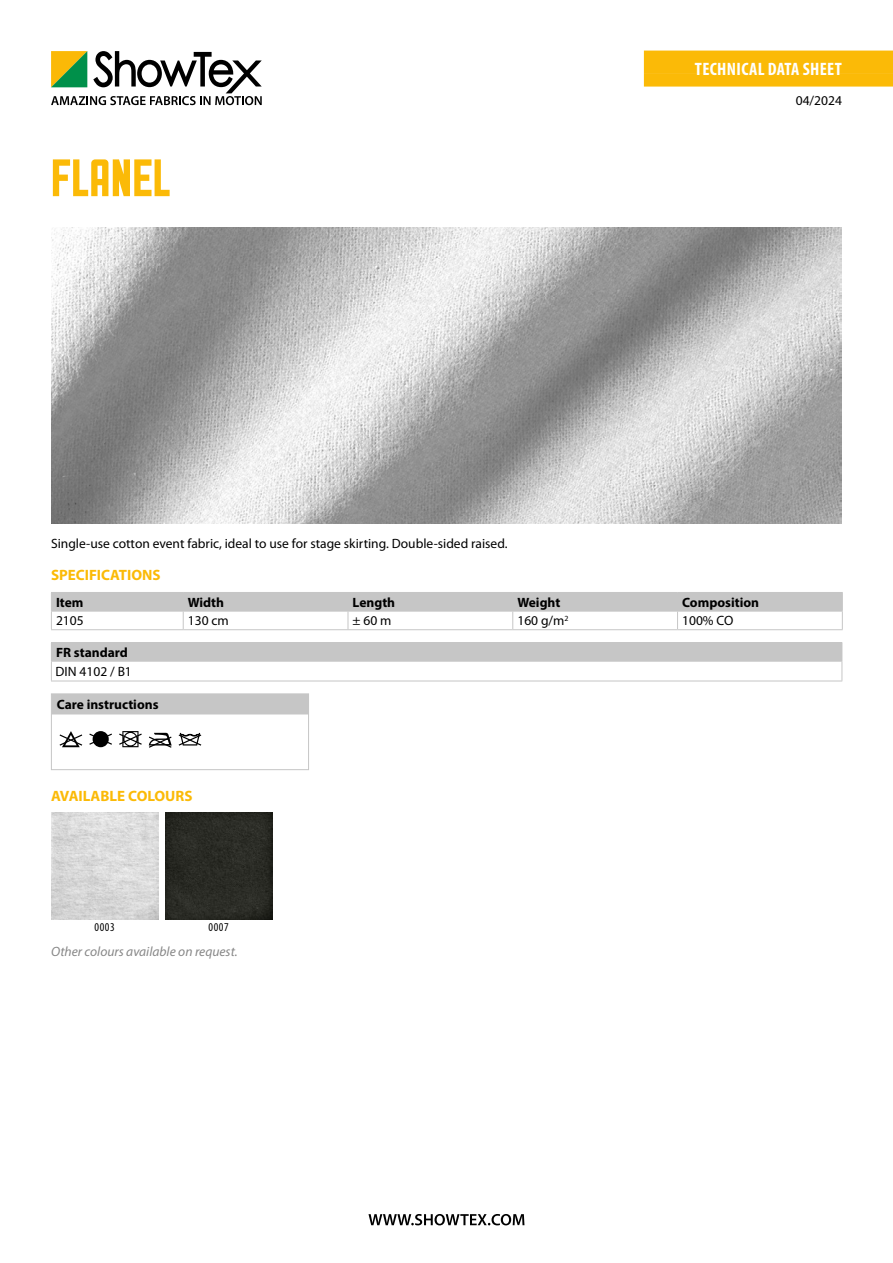
<style>
.page{position:relative;width:893px;height:1263px;background:#fff}
.page>*{position:absolute;margin:0;border:0;box-sizing:border-box;transform-origin:0 0}
.t1{font:52.5px "Sullivan Show Tex";color:#fbba07}
.t2{font:700 condensed 18px "Myriad Pro";letter-spacing:.02em;color:#fff}
.t3{font:700 15px "Myriad Pro";color:#fbba07}
.t4{font:13.5px "Myriad Pro";color:#000}
.t5{font:700 13.5px "Myriad Pro";color:#000}
.t6{font:italic 13.5px "Myriad Pro";color:#878787}
.t7{font:condensed 12px "Myriad Pro";letter-spacing:.05em;color:#000}
</style>
<div class="page">
<svg style="left:51px;top:51px;width:211px;height:54px"></svg>
<svg style="left:368px;top:1214px;width:156px;height:11px"></svg>
<div style="left:644px;top:73px;width:249px;height:14px;background:#fbba07"></div>
<div style="left:644px;top:51px;width:249px;height:22px;background:#fbba07"></div>
<svg style="left:51px;top:592px;width:792px;height:37px"></svg>
<hr style="left:51px;top:629px;width:132px;height:1px;background:#c6c6c6">
<hr style="left:183px;top:629px;width:165px;height:1px;background:#c6c6c6">
<hr style="left:348px;top:629px;width:165px;height:1px;background:#c6c6c6">
<hr style="left:513px;top:629px;width:165px;height:1px;background:#c6c6c6">
<hr style="left:678px;top:629px;width:165px;height:1px;background:#c6c6c6">
<div style="left:51px;top:643px;width:791px;height:18px;background:#c6c6c6"></div>
<hr style="left:51px;top:642px;width:791px;height:1px;background:#c6c6c6">
<hr style="left:51px;top:661px;width:791px;height:1px;background:#c6c6c6">
<svg style="left:51px;top:662px;width:1px;height:19px"></svg>
<svg style="left:842px;top:643px;width:1px;height:38px"></svg>
<hr style="left:51px;top:681px;width:791px;height:1px;background:#c6c6c6">
<div style="left:52px;top:695px;width:256px;height:19px;background:#c6c6c6"></div>
<svg style="left:60px;top:731px;width:22px;height:16px"></svg>
<svg style="left:89px;top:731px;width:113px;height:17px"></svg>
<div style="left:51px;top:693px;width:258px;height:77px;border:1px solid #c6c6c6"></div>
<img style="left:51px;top:813px;width:107px;height:107px">
<img style="left:165px;top:813px;width:107px;height:107px">
<img style="left:51px;top:227px;width:791px;height:297px">
<h2 class="t2" style="left:695px;top:58px;width:148px">TECHNICAL DATA SHEET</h2>
<h1 class="t1" style="left:51px;top:149px;width:121px">FLANEL</h1>
<p class="t4" style="left:796px;top:92px;width:48px">04/2024</p>
<p class="t4" style="left:51px;top:535px;width:458px">Single-use cotton event fabric, ideal to use for stage skirting. Double-sided raised.</p>
<p class="t3" style="left:51px;top:565px;width:111px">SPECIFICATIONS</p>
<p class="t5" style="left:56px;top:593px;width:29px">Item</p>
<p class="t5" style="left:188px;top:593px;width:38px">Width</p>
<p class="t5" style="left:353px;top:593px;width:44px">Length</p>
<p class="t5" style="left:517px;top:593px;width:44px">Weight</p>
<p class="t5" style="left:682px;top:593px;width:78px">Composition</p>
<p class="t4" style="left:56px;top:613px;width:29px">2105</p>
<p class="t4" style="left:188px;top:613px;width:42px">130 cm</p>
<p class="t4" style="left:353px;top:613px;width:40px">± 60 m</p>
<p class="t4" style="left:517px;top:613px;width:53px">160 g/m<sup>2</sup></p>
<p class="t4" style="left:682px;top:613px;width:53px">100% CO</p>
<p class="t5" style="left:56px;top:644px;width:73px">FR standard</p>
<p class="t4" style="left:56px;top:663px;width:78px">DIN 4102 / B1</p>
<p class="t5" style="left:57px;top:696px;width:103px">Care instructions</p>
<p class="t3" style="left:51px;top:786px;width:143px">AVAILABLE COLOURS</p>
<p class="t7" style="left:94px;top:920px;width:22px">0003</p>
<p class="t7" style="left:208px;top:920px;width:22px">0007</p>
<p class="t6" style="left:51px;top:943px;width:188px">Other colours available on request.</p>
</div>
